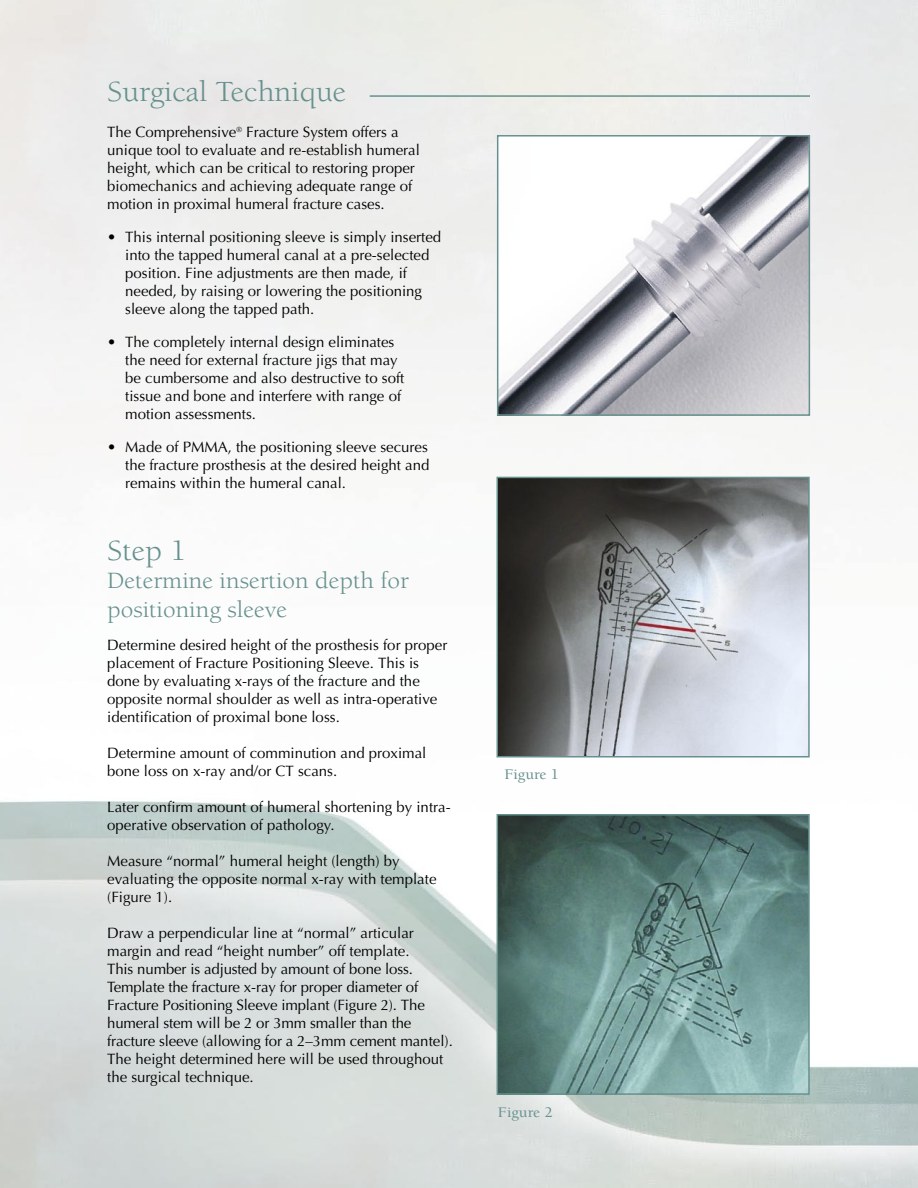
<style>
.page{position:relative;width:918px;height:1188px;background:#fff}
.page>*{position:absolute;margin:0;border:0;box-sizing:border-box;transform-origin:0 0}
.body_text{font:30px "Berkeley";color:#66918e;scale:1.05 1}
.New_Titles{font:30px "Berkeley";color:#66918e;scale:1.05 1}
.Sub-Titles{font:24px/28.8px "Berkeley";color:#66918e;scale:1.05 1}
.body_text-2{font:15px/18px "Optima";color:#000}
.New_Titles-2{font:500 15px "Berkeley";color:#66918e;scale:1.05 1}
</style>
<div class="page">
<hr style="left:370px;top:95px;width:440px;height:2px;background:#66918e">
<img style="left:500px;top:817px;width:307px;height:275px">
<div style="left:497px;top:814px;width:313px;height:281px;border:2px solid #66918e"></div>
<img style="left:500px;top:138px;width:307px;height:275px">
<div style="left:497px;top:135px;width:313px;height:281px;border:2px solid #66918e"></div>
<img style="left:499px;top:480px;width:308px;height:275px">
<div style="left:496px;top:477px;width:314px;height:281px;border:2px solid #66918e"></div>
<p class="body_text" style="left:107px;top:75px;width:229px">Surgical Technique</p>
<p class="body_text-2" style="left:107px;top:123px;width:314px">The Comprehensive<sup>®</sup> Fracture System offers a unique tool to evaluate and re-establish humeral height, which can be critical to restoring proper biomechanics and achieving adequate range of motion in proximal humeral fracture cases.</p>
<p class="body_text-2" style="left:125px;top:228px;width:317px;text-indent:-18px">• This internal positioning sleeve is simply inserted into the tapped humeral canal at a pre-selected position. Fine adjustments are then made, if needed, by raising or lowering the positioning sleeve along the tapped path.</p>
<p class="body_text-2" style="left:125px;top:333px;width:281px;text-indent:-18px">• The completely internal design eliminates the need for external fracture jigs that may be cumbersome and also destructive to soft tissue and bone and interfere with range of motion assessments.</p>
<p class="body_text-2" style="left:125px;top:438px;width:306px;text-align:justify;text-indent:-18px">• Made of PMMA, the positioning sleeve secures the fracture prosthesis at the desired height and remains within the humeral canal.</p>
<p class="New_Titles" style="left:107px;top:534px;width:77px">Step 1</p>
<p class="Sub-Titles" style="left:107px;top:567px;width:289px">Determine insertion depth for positioning sleeve</p>
<p class="body_text-2" style="left:107px;top:636px;width:342px">Determine desired height of the prosthesis for proper placement of Fracture Positioning Sleeve. This is done by evaluating x-rays of the fracture and the opposite normal shoulder as well as intra-operative identification of proximal bone loss.</p>
<p class="body_text-2" style="left:107px;top:744px;width:321px">Determine amount of comminution and proximal bone loss on x-ray and/or CT scans.</p>
<p class="body_text-2" style="left:107px;top:798px;width:345px">Later confirm amount of humeral shortening by intra&shy;operative observation of pathology.</p>
<p class="body_text-2" style="left:107px;top:852px;width:331px">Measure “normal” humeral height (length) by evaluating the opposite normal x-ray with template (Figure 1).</p>
<p class="body_text-2" style="left:107px;top:924px;width:308px">Draw a perpendicular line at “normal” articular margin and read “height number” off template.</p>
<p class="body_text-2" style="left:107px;top:960px;width:307px">This number is adjusted by amount of bone loss.</p>
<p class="body_text-2" style="left:107px;top:978px;width:347px">Template the fracture x-ray for proper diameter of Fracture Positioning Sleeve implant (Figure 2). The humeral stem will be 2 or 3mm smaller than the fracture sleeve (allowing for a 2–3mm cement mantel).<br>The height determined here will be used throughout the surgical technique.</p>
<p class="New_Titles-2" style="left:504px;top:766px;width:53px">Figure 1</p>
<p class="New_Titles-2" style="left:498px;top:1104px;width:53px">Figure 2</p>
</div>
